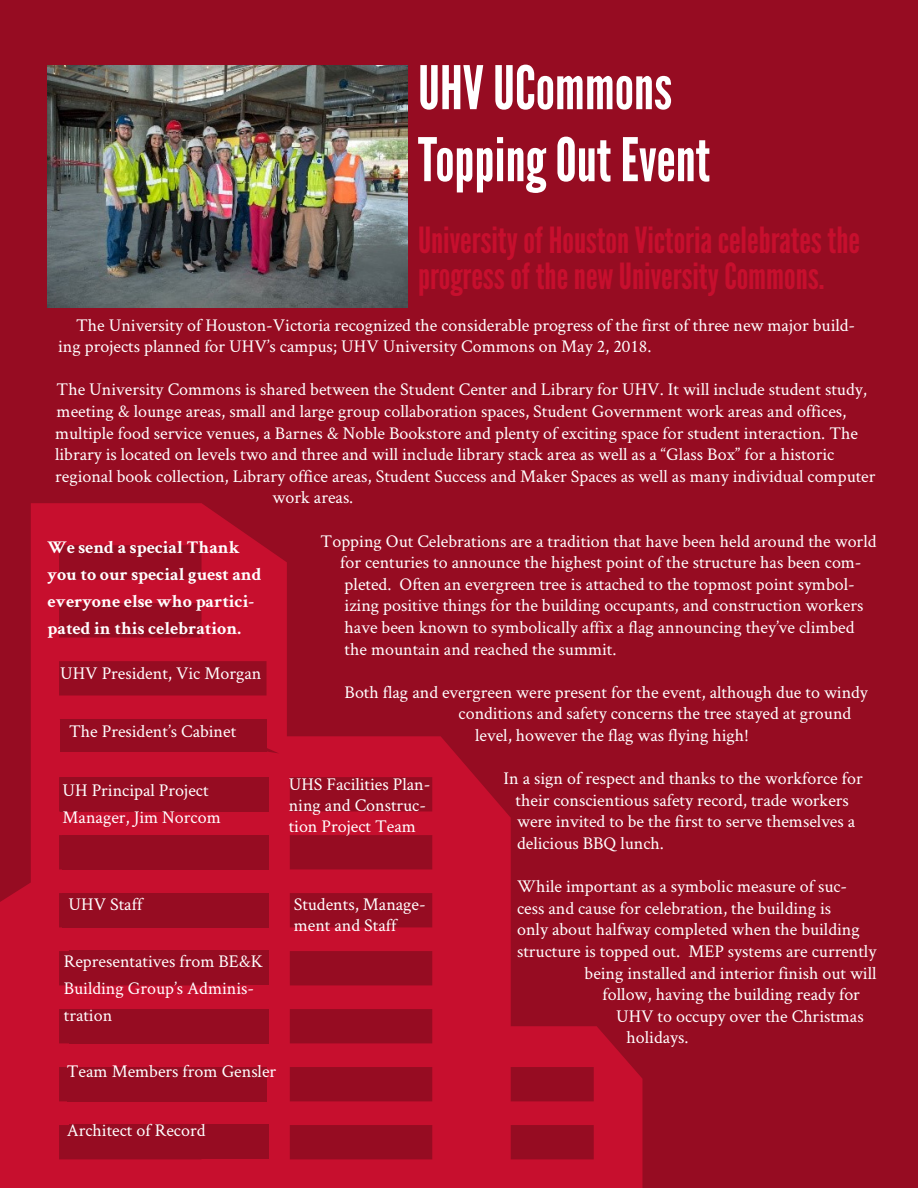
<style>
.page{position:relative;width:918px;height:1188px;background:#960c22}
.page>*{position:absolute;margin:0;border:0;box-sizing:border-box;transform-origin:0 0}
.t1{font:60px "League Gothic";color:#fff}
.t2{font:36px/36px "League Gothic";color:#c70f2e}
.t3{font:18px/21.6px "Crimson Text";color:#fff}
.t4{font:700 18px/27px "Crimson Text";color:#fff}
</style>
<div class="page">
<img style="left:48px;top:66px;width:360px;height:241px">
<svg style="left:0;top:503px;width:642px;height:685px"></svg>
<div style="left:60px;top:719px;width:207px;height:33px;background:#960c22"></div>
<div style="left:60px;top:777px;width:209px;height:34px;background:#960c22"></div>
<div style="left:63px;top:835px;width:206px;height:34px;background:#960c22"></div>
<div style="left:63px;top:894px;width:206px;height:34px;background:#960c22"></div>
<div style="left:70px;top:951px;width:199px;height:34px;background:#960c22"></div>
<div style="left:70px;top:1009px;width:199px;height:34px;background:#960c22"></div>
<div style="left:67px;top:1067px;width:200px;height:34px;background:#960c22"></div>
<div style="left:70px;top:1125px;width:199px;height:34px;background:#960c22"></div>
<p class="t1" style="left:418px;top:52px;width:256px">UHV UCommons</p>
<p class="t1" style="left:418px;top:124px;width:294px">Topping Out Event</p>
<p class="t2" style="left:418px;top:223px;width:444px">University of Houston Victoria celebrates the progress of the new University Commons.</p>
<p class="t3" style="left:58px;top:313px;width:798px;text-indent:18px">The University of Houston-Victoria recognized the considerable progress of the first of three new major build&shy;ing projects planned for UHV’s campus; UHV University Commons on May 2, 2018.</p>
<p class="t3" style="left:57px;top:378px;width:812px">The University Commons is shared between the Student Center and Library for UHV. It will include student study,</p>
<p class="t3" style="left:57px;top:400px;width:791px">meeting &amp; lounge areas, small and large group collaboration spaces, Student Government work areas and offices,</p>
<p class="t3" style="left:55px;top:421px;width:804px">multiple food service venues, a Barnes &amp; Noble Bookstore and plenty of exciting space for student interaction. The</p>
<p class="t3" style="left:55px;top:443px;width:781px">library is located on levels two and three and will include library stack area as well as a “Glass Box” for a historic</p>
<p class="t3" style="left:55px;top:465px;width:822px">regional book collection, Library office areas, Student Success and Maker Spaces as well as many individual computer</p>
<p class="t3" style="left:273px;top:486px;width:82px">work areas.</p>
<p class="t3" style="left:340px;top:529px;width:538px;text-indent:-19px">Topping Out Celebrations are a tradition that have been held around the world for centuries to announce the highest point of the structure has been com&shy;pleted. Often an evergreen tree is attached to the topmost point symbol&shy;izing positive things for the building occupants, and construction workers have been known to symbolically affix a flag announcing they’ve climbed the mountain and reached the summit.</p>
<p class="t3" style="left:345px;top:681px;width:525px">Both flag and evergreen were present for the event, although due to windy</p>
<p class="t3" style="left:459px;top:702px;width:394px">conditions and safety concerns the tree stayed at ground</p>
<p class="t3" style="left:475px;top:724px;width:276px">level, however the flag was flying high!</p>
<p class="t3" style="left:516px;top:767px;width:349px;text-indent:-12px">In a sign of respect and thanks to the workforce for their conscientious safety record, trade workers were invited to be the first to serve themselves a delicious BBQ lunch.</p>
<p class="t3" style="left:517px;top:875px;width:332px">While important as a symbolic measure of suc-</p>
<p class="t3" style="left:517px;top:897px;width:316px">cess and cause for celebration, the building is</p>
<p class="t3" style="left:517px;top:918px;width:344px">only about halfway completed when the building</p>
<p class="t3" style="left:517px;top:940px;width:361px">structure is topped out. MEP systems are currently</p>
<p class="t3" style="left:585px;top:961px;width:293px">being installed and interior finish out will</p>
<p class="t3" style="left:603px;top:983px;width:259px">follow, having the building ready for</p>
<p class="t3" style="left:616px;top:1005px;width:249px">UHV to occupy over the Christmas</p>
<p class="t3" style="left:627px;top:1026px;width:63px">holidays.</p>
<p class="t4" style="left:48px;top:533px;width:216px">We send a special Thank you to our special guest and everyone else who partici&shy;pated in this celebration.</p>
<p class="t3" style="left:60px;top:662px;width:203px">UHV President, Vic Morgan</p>
<p class="t3" style="left:69px;top:719px;width:169px">The President’s Cabinet</p>
<p class="t3" style="left:289px;top:773px;width:143px;line-height:21px">UHS Facilities Plan&shy;ning and Construc&shy;tion Project Team</p>
<p class="t3" style="left:63px;top:778px;width:147px">UH Principal Project</p>
<p class="t3" style="left:63px;top:805px;width:160px">Manager, Jim Norcom</p>
<p class="t3" style="left:69px;top:893px;width:75px">UHV Staff</p>
<p class="t3" style="left:294px;top:893px;width:134px;line-height:21px">Students, Manage&shy;ment and Staff</p>
<p class="t3" style="left:64px;top:947px;width:201px;line-height:27px">Representatives from BE&amp;K<br>Building Group’s Adminis&shy;tration</p>
<p class="t3" style="left:67px;top:1060px;width:211px">Team Members from Gensler</p>
<p class="t3" style="left:67px;top:1119px;width:140px">Architect of Record</p>
</div>
